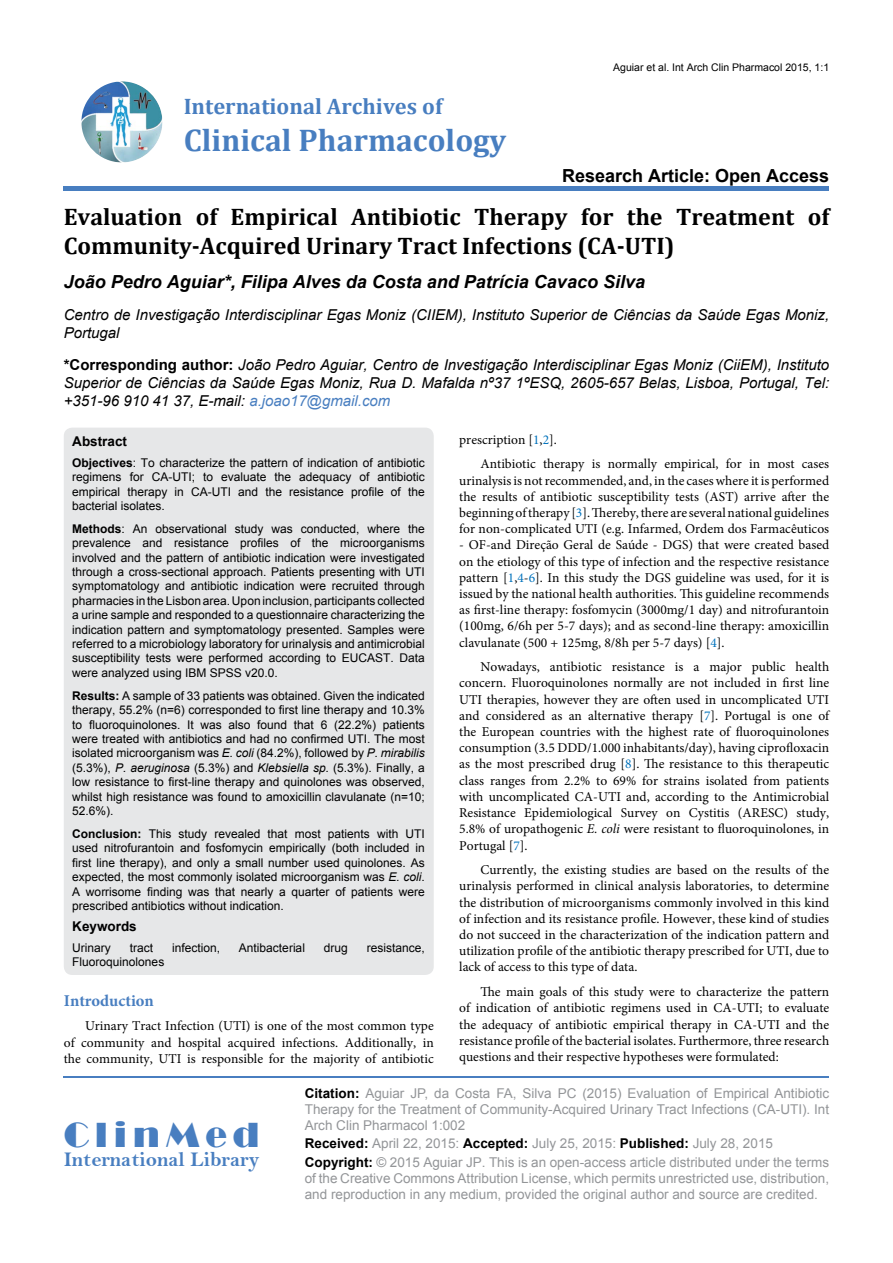
<style>
.page{position:relative;width:893px;height:1263px;background:#fff}
.page>*{position:absolute;margin:0;border:0;box-sizing:border-box;transform-origin:0 0}
.t1{font:36px "Broadway";letter-spacing:.16em;color:#487ec0}
.t2{font:700 31.5px "Cambria";color:#487ec0}
.t3{font:700 24px/28.8px "Cambria";color:#000}
.t4{font:700 22.5px "Cambria";color:#487ec0}
.t5{font:21px "Bell MT Bold";color:#487ec0}
.t6{font:italic 700 18px "Arial";color:#000}
.t7{font:700 18px "Arial";color:#000}
.t8{font:700 16.5px "Minion Pro";color:#487ec0}
.t9{font:italic 15px/18px "Arial";color:#000}
.t10{font:13.5px/16.2px "Minion Pro";color:#000;text-align:justify}
.t11{font:13.5px/16.2px "Arial";color:#939598}
.t12{font:700 13.5px "Arial";color:#000}
.t13{font:12px/14.4px "Arial";color:#000;text-align:justify}
.t14{font:10.5px "Arial";color:#000}
.s1{font-weight:700;font-style:normal}
.s2{color:#487ec0}
.s3{font-weight:700}
.s4{font-style:italic}
.s5{color:#0072bc}
.s6{font-weight:700;color:#000}
</style>
<div class="page">
<img style="left:81px;top:81px;width:81px;height:81px;border-radius:41px">
<div style="left:64px;top:186px;width:765px;height:5px;background:#487ec0"></div>
<hr style="left:64px;top:1076px;width:765px;height:1px;background:#487ec0">
<div style="left:64px;top:428px;width:370px;height:547px;background:#e6e7e8;border-radius:9px"></div>
<h3 class="t4" style="left:184px;top:90px;width:260px">International Archives of</h3>
<h2 class="t2" style="left:184px;top:118px;width:324px">Clinical Pharmacology</h2>
<p class="t14" style="left:613px;top:61px;width:217px">Aguiar et al. Int Arch Clin Pharmacol 2015, 1:1</p>
<h3 class="t7" style="left:562px;top:163px;width:269px">Research Article: Open Access</h3>
<h3 class="t3" style="left:64px;top:201px;width:767px">Evaluation of Empirical Antibiotic Therapy for the Treatment of<br>Community-Acquired Urinary Tract Infections (CA-UTI)</h3>
<h3 class="t6" style="left:64px;top:270px;width:583px">João Pedro Aguiar*, Filipa Alves da Costa and Patrícia Cavaco Silva</h3>
<p class="t9" style="left:64px;top:306px;width:767px">Centro de Investigação Interdisciplinar Egas Moniz (CIIEM), Instituto Superior de Ciências da Saúde Egas Moniz,<br>Portugal</p>
<p class="t9" style="left:64px;top:356px;width:767px;text-align:justify"><span class="s1">*Corresponding author:</span> João Pedro Aguiar, Centro de Investigação Interdisciplinar Egas Moniz (CiiEM), Instituto Superior de Ciências da Saúde Egas Moniz, Rua D. Mafalda nº37 1ºESQ, 2605-657 Belas, Lisboa, Portugal, Tel: +351-96 910 41 37, E-mail: <span class="s2">a.joao17@gmail.com</span></p>
<p class="t12" style="left:72px;top:432px;width:56px">Abstract</p>
<p class="t13" style="left:72px;top:455px;width:354px"><span class="s3">Objectives</span>: To characterize the pattern of indication of antibiotic regimens for CA-UTI; to evaluate the adequacy of antibiotic empirical therapy in CA-UTI and the resistance profile of the bacterial isolates.</p>
<p class="t13" style="left:72px;top:521px;width:354px"><span class="s3">Methods</span>: An observational study was conducted, where the prevalence and resistance profiles of the microorganisms involved and the pattern of antibiotic indication were investigated through a cross-sectional approach. Patients presenting with UTI symptomatology and antibiotic indication were recruited through pharmacies in the Lisbon area. Upon inclusion, participants collected a urine sample and responded to a questionnaire characterizing the indication pattern and symptomatology presented. Samples were referred to a microbiology laboratory for urinalysis and antimicrobial susceptibility tests were performed according to EUCAST. Data were analyzed using IBM SPSS v20.0.</p>
<p class="t13" style="left:72px;top:688px;width:354px"><span class="s3">Results:</span> A sample of 33 patients was obtained. Given the indicated therapy, 55.2% (n=6) corresponded to first line therapy and 10.3% to fluoroquinolones. It was also found that 6 (22.2%) patients were treated with antibiotics and had no confirmed UTI. The most isolated microorganism was <span class="s4">E. coli</span> (84.2%), followed by <span class="s4">P. mirabilis </span>(5.3%), <span class="s4">P. aeruginosa</span> (5.3%) and <span class="s4">Klebsiella sp.</span> (5.3%). Finally, a low resistance to first-line therapy and quinolones was observed, whilst high resistance was found to amoxicillin clavulanate (n=10; 52.6%).</p>
<p class="t13" style="left:72px;top:826px;width:354px"><span class="s3">Conclusion:</span> This study revealed that most patients with UTI used nitrofurantoin and fosfomycin empirically (both included in first line therapy), and only a small number used quinolones. As expected, the most commonly isolated microorganism was <span class="s4">E. coli</span>.<br>A worrisome finding was that nearly a quarter of patients were prescribed antibiotics without indication.</p>
<p class="t12" style="left:72px;top:917px;width:66px">Keywords</p>
<p class="t13" style="left:72px;top:940px;width:40px">Urinary</p>
<p class="t13" style="left:130px;top:940px;width:25px">tract</p>
<p class="t13" style="left:172px;top:940px;width:50px">infection,</p>
<p class="t13" style="left:239px;top:940px;width:68px">Antibacterial</p>
<p class="t13" style="left:324px;top:940px;width:26px">drug</p>
<p class="t13" style="left:367px;top:940px;width:60px">resistance,</p>
<p class="t13" style="left:72px;top:955px;width:94px">Fluoroquinolones</p>
<p class="t10" style="left:480px;top:427px;width:350px;line-height:24.8px;text-indent:-21px">prescription [<span class="s5">1</span>,<span class="s5">2</span>].<br>Antibiotic therapy is normally empirical, for in most cases</p>
<p class="t10" style="left:459px;top:472px;width:371px">urinalysis is not recommended, and, in the cases where it is performed the results of antibiotic susceptibility tests (AST) arrive after the beginning of therapy [<span class="s5">3</span>]. Thereby, there are several national guidelines for non-complicated UTI (e.g. Infarmed, Ordem dos Farmacêuticos</p>
<p class="t10" style="left:459px;top:537px;width:371px">- OF-and Direção Geral de Saúde - DGS) that were created based on the etiology of this type of infection and the respective resistance pattern [<span class="s5">1</span>,<span class="s5">4</span>-<span class="s5">6</span>]. In this study the DGS guideline was used, for it is issued by the national health authorities. This guideline recommends as first-line therapy: fosfomycin (3000mg/1 day) and nitrofurantoin (100mg, 6/6h per 5-7 days); and as second-line therapy: amoxicillin clavulanate (500 + 125mg, 8/8h per 5-7 days) [<span class="s5">4</span>].</p>
<p class="t10" style="left:459px;top:659px;width:371px;text-indent:21px">Nowadays, antibiotic resistance is a major public health concern. Fluoroquinolones normally are not included in first line UTI therapies, however they are often used in uncomplicated UTI and considered as an alternative therapy [<span class="s5">7</span>]. Portugal is one of the European countries with the highest rate of fluoroquinolones consumption (3.5 DDD/1.000 inhabitants/day), having ciprofloxacin as the most prescribed drug [<span class="s5">8</span>]. The resistance to this therapeutic class ranges from 2.2% to 69% for strains isolated from patients with uncomplicated CA-UTI and, according to the Antimicrobial Resistance Epidemiological Survey on Cystitis (ARESC) study, 5.8% of uropathogenic <span class="s4">E. coli</span> were resistant to fluoroquinolones, in Portugal [<span class="s5">7</span>].</p>
<p class="t10" style="left:459px;top:862px;width:371px;text-indent:21px">Currently, the existing studies are based on the results of the urinalysis performed in clinical analysis laboratories, to determine the distribution of microorganisms commonly involved in this kind of infection and its resistance profile. However, these kind of studies do not succeed in the characterization of the indication pattern and utilization profile of the antibiotic therapy prescribed for UTI, due to lack of access to this type of data.</p>
<p class="t10" style="left:459px;top:984px;width:371px;text-indent:21px">The main goals of this study were to characterize the pattern of indication of antibiotic regimens used in CA-UTI; to evaluate the adequacy of antibiotic empirical therapy in CA-UTI and the resistance profile of the bacterial isolates. Furthermore, three research questions and their respective hypotheses were formulated:</p>
<p class="t8" style="left:64px;top:989px;width:92px">Introduction</p>
<p class="t10" style="left:64px;top:1018px;width:371px;text-indent:21px">Urinary Tract Infection (UTI) is one of the most common type of community and hospital acquired infections. Additionally, in the community, UTI is responsible for the majority of antibiotic</p>
<h1 class="t1" style="left:64px;top:1113px;width:197px">ClinMed</h1>
<h3 class="t5" style="left:64px;top:1147px;width:197px">International Library</h3>
<p class="t11" style="left:305px;top:1085px;width:526px;text-align:justify"><span class="s6">Citation:</span> Aguiar JP, da Costa FA, Silva PC (2015) Evaluation of Empirical Antibiotic Therapy for the Treatment of Community-Acquired Urinary Tract Infections (CA-UTI). Int Arch Clin Pharmacol 1:002</p>
<p class="t11" style="left:305px;top:1134px;width:526px;line-height:18.3px"><span class="s6">Received:</span> April 22, 2015: <span class="s6">Accepted:</span> July 25, 2015: <span class="s6">Published:</span> July 28, 2015<br><span class="s6">Copyright:</span> © 2015 Aguiar JP. This is an open-access article distributed under the terms</p>
<p class="t11" style="left:305px;top:1170px;width:526px">of the Creative Commons Attribution License, which permits unrestricted use, distribution, and reproduction in any medium, provided the original author and source are credited.</p>
</div>
